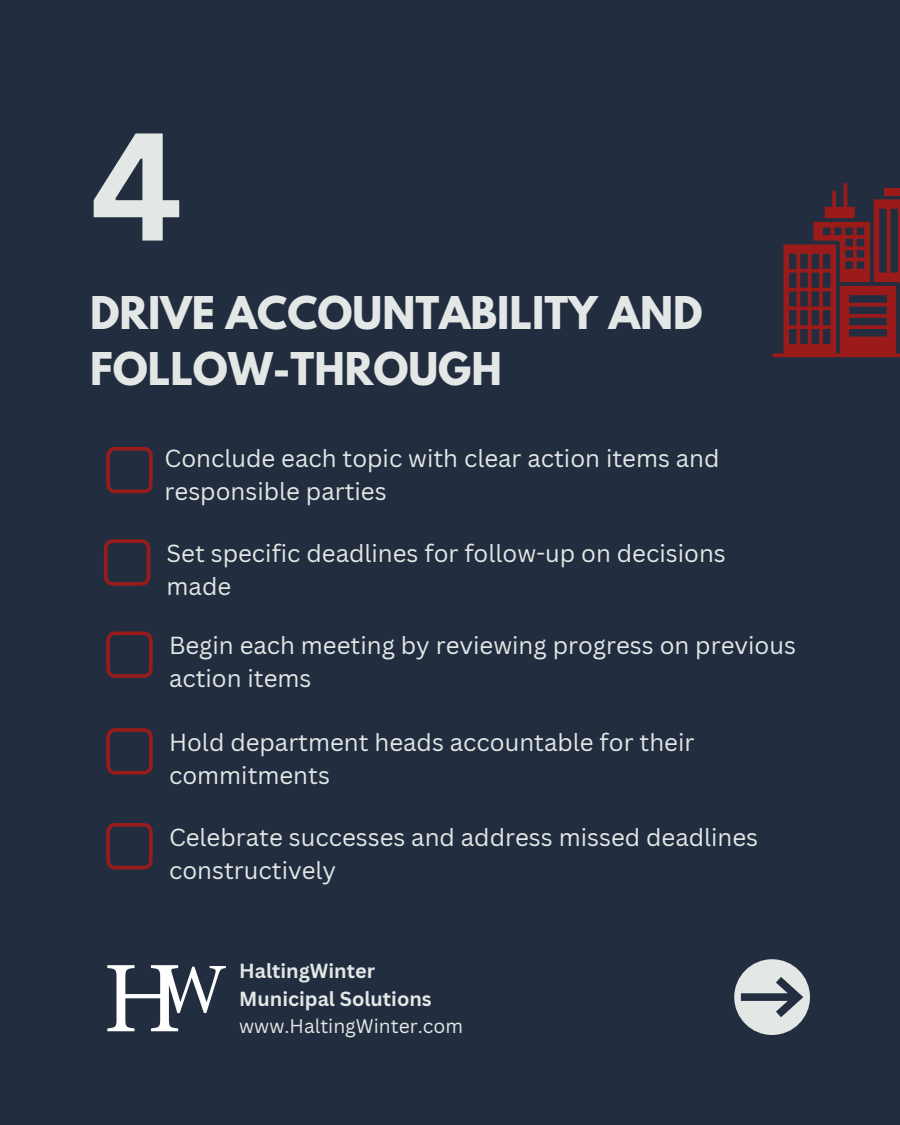
<style>
.page{position:relative;width:900px;height:1125px;background:#222e40}
.page>*{position:absolute;margin:0;border:0;box-sizing:border-box;transform-origin:0 0}
.t1{font:700 150px "Canva Sans";color:#e3e7e5}
.t2{font:700 40px/55.5px "League Spartan";color:#e3e7e5}
.t3{font:24px/33px "Canva Sans";color:#e3e7e5}
.t4{font:700 19.9px/27.7px "Canva Sans";color:#e3e7e5}
.t5{font:19.2px "Canva Sans";color:#e3e7e5}
</style>
<div class="page">
<div style="left:734px;top:959px;width:76px;height:76px;background:#e3e7e5;border-radius:50%"></div>
<svg style="left:741px;top:977px;width:62px;height:40px"></svg>
<img style="left:107px;top:965px;width:119px;height:67px">
<svg style="left:772px;top:183px;width:128px;height:174px"></svg>
<svg style="left:106px;top:447px;width:47px;height:46px"></svg>
<svg style="left:104px;top:539px;width:46px;height:47px"></svg>
<svg style="left:106px;top:632px;width:47px;height:46px"></svg>
<svg style="left:106px;top:728px;width:47px;height:47px"></svg>
<svg style="left:106px;top:823px;width:47px;height:46px"></svg>
<p class="t1" style="left:90px;top:80px;width:95px">4</p>
<h1 class="t2" style="left:90px;top:291px;width:614px">DRIVE ACCOUNTABILITY AND<br>FOLLOW-THROUGH</h1>
<p class="t3" style="left:165px;top:441px;width:557px">Conclude each topic with clear action items and responsible parties</p>
<p class="t3" style="left:167px;top:536px;width:561px">Set specific deadlines for follow-up on decisions made</p>
<p class="t3" style="left:169px;top:628px;width:629px">Begin each meeting by reviewing progress on previous action items</p>
<h2 class="t3" style="left:169px;top:725px;width:527px">Hold department heads accountable for their commitments</h2>
<h2 class="t3" style="left:169px;top:820px;width:591px">Celebrate successes and address missed deadlines constructively</h2>
<p class="t4" style="left:239px;top:957px;width:194px">HaltingWinter<br>Municipal Solutions</p>
<p class="t5" style="left:239px;top:1012px;width:225px">www.HaltingWinter.com</p>
</div>
